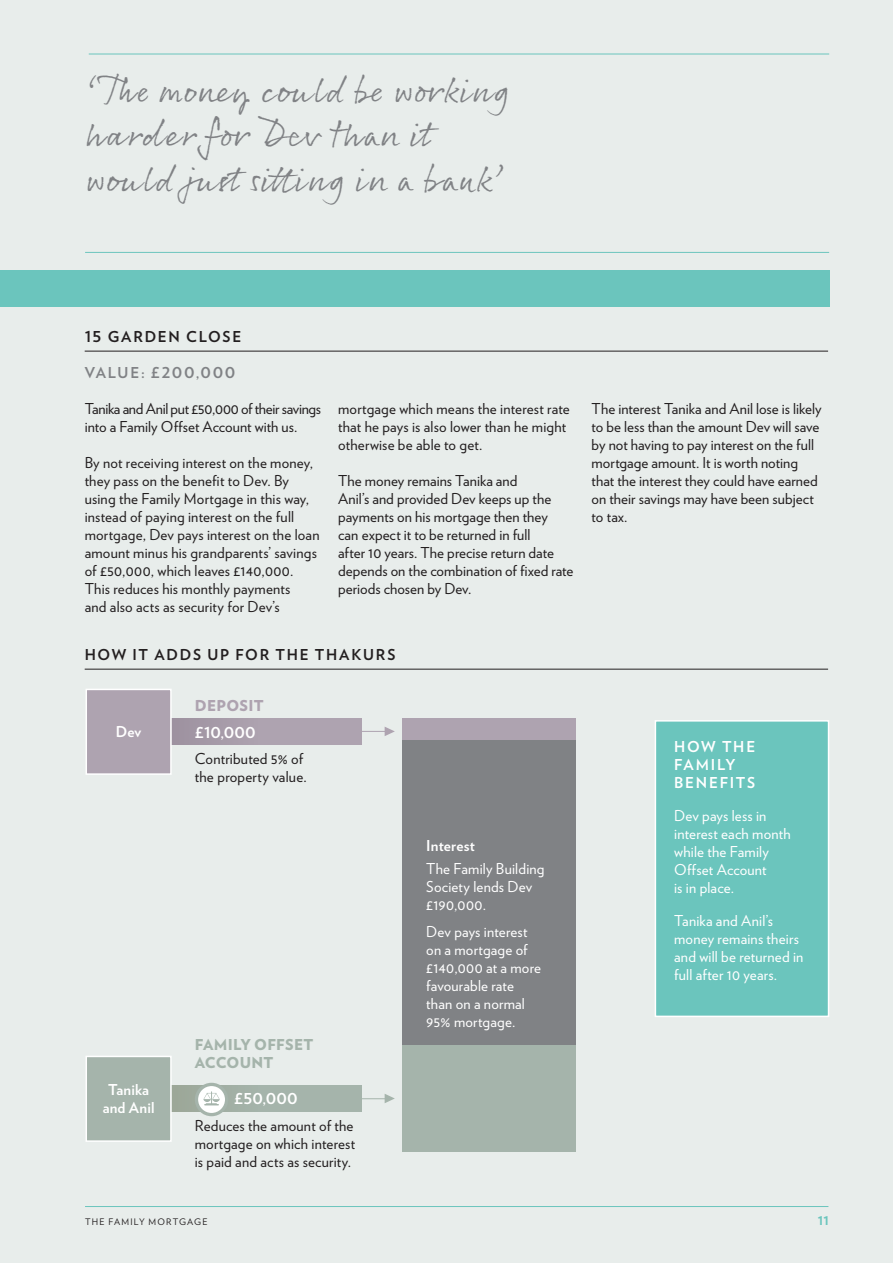
<style>
.page{position:relative;width:893px;height:1263px;background:#e8edeb}
.page>*{position:absolute;margin:0;border:0;box-sizing:border-box;transform-origin:0 0}
.t1{font:35.4px/44.2px "Rollerscript Rough";letter-spacing:.045em;color:#808285}
.text{font:15px/18px "Verlag";letter-spacing:.005em;color:#231f20}
.t2{font:15px/18px "Verlag";letter-spacing:.01em;color:#fff}
.text-2{font:15px/18px "Verlag";letter-spacing:-.015em;color:#231f20}
.t3{font:700 15px/18px "Verlag";letter-spacing:.015em;color:#fff;text-align:center}
.heading_with_rule{font:700 15px "Verlag";letter-spacing:.115em;color:#231f20}
.t4{font:700 15px/18px "Verlag";letter-spacing:.115em;color:#fff}
.t5{font:900 15px/18px "Verlag";letter-spacing:.015em;color:#a5b4ab}
.t6{font:700 15px "Verlag";letter-spacing:.11em;color:#808285}
.t7{font:900 15px "Verlag";letter-spacing:.015em;color:#aea3b0}
.t8{font:700 15px "Verlag";color:#6bc5bd}
.t9{font:9px "Verlag";letter-spacing:.135em;color:#231f20}
</style>
<div class="page">
<hr style="left:85px;top:252px;width:744px;height:1px;background:#6bc5bd">
<div style="left:0;top:270px;width:829px;height:36px;background:#6bc5bd"></div>
<hr style="left:85px;top:351px;width:743px;height:1px;background:#231f20">
<hr style="left:85px;top:669px;width:743px;height:1px;background:#231f20">
<svg style="left:385px;top:1094px;width:10px;height:9px"></svg>
<hr style="left:232px;top:1098px;width:154px;height:1px;background:#a5b4ab">
<div style="left:151px;top:1085px;width:211px;height:27px;background:#a5b4ab"></div>
<hr style="left:215px;top:731px;width:171px;height:1px;background:#aea3b0">
<svg style="left:385px;top:727px;width:10px;height:9px"></svg>
<div style="left:151px;top:718px;width:211px;height:27px;background:#aea3b0"></div>
<div style="left:402px;top:740px;width:173px;height:412px;background:#808285"></div>
<div style="left:402px;top:718px;width:173px;height:22px;background:#aea3b0"></div>
<div style="left:172px;top:718px;width:86px;height:27px;background:#a59aa7"></div>
<div style="left:172px;top:1085px;width:86px;height:27px;background:#a2afa4"></div>
<div style="left:655px;top:721px;width:173px;height:295px;background:#6bc5bd"></div>
<div style="left:655px;top:720px;width:174px;height:297px;border:2px solid #fff"></div>
<div style="left:86px;top:1056px;width:85px;height:85px;background:#a5b4ab"></div>
<div style="left:86px;top:1056px;width:86px;height:86px;border:2px solid #fff"></div>
<div style="left:86px;top:689px;width:85px;height:85px;background:#aea3b0"></div>
<div style="left:86px;top:689px;width:86px;height:86px;border:2px solid #fff"></div>
<div style="left:402px;top:1046px;width:173px;height:106px;background:#a5b4ab"></div>
<svg style="left:196px;top:1084px;width:31px;height:30px"></svg>
<div style="left:195px;top:1083px;width:33px;height:33px;border:3px solid #a5b4ab;border-radius:50%"></div>
<svg style="left:203px;top:1091px;width:17px;height:14px"></svg>
<hr style="left:89px;top:54px;width:740px;height:1px;background:#6bc5bd">
<hr style="left:85px;top:1206px;width:743px;height:1px;background:#6bc5bd">
<p class="t1" style="left:86px;top:67px;width:426px">‘The money could be working harder for Dev than it would just sitting in a bank’</p>
<p class="heading_with_rule" style="left:85px;top:324px;width:158px">15 GARDEN CLOSE</p>
<p class="t6" style="left:85px;top:360px;width:152px">VALUE: £200,000</p>
<p class="text-2" style="left:85px;top:399px;width:238px">Tanika and Anil put £50,000 of their savings into a Family Offset Account with us.</p>
<p class="text" style="left:85px;top:453px;width:236px">By not receiving interest on the money, they pass on the benefit to Dev. By using the Family Mortgage in this way, instead of paying interest on the full mortgage, Dev pays interest on the loan amount minus his grandparents’ savings of £50,000, which leaves £140,000.<br>This reduces his monthly payments<br>and also acts as security for Dev’s</p>
<p class="text" style="left:338px;top:399px;width:233px">mortgage which means the interest rate that he pays is also lower than he might otherwise be able to get.</p>
<p class="text" style="left:338px;top:471px;width:237px">The money remains Tanika and<br>Anil’s and provided Dev keeps up the payments on his mortgage then they<br>can expect it to be returned in full<br>after 10 years. The precise return date depends on the combination of fixed rate periods chosen by Dev.</p>
<p class="heading_with_rule" style="left:85px;top:642px;width:312px">HOW IT ADDS UP FOR THE THAKURS</p>
<p class="t3" style="left:116px;top:722px;width:27px">Dev</p>
<p class="t7" style="left:195px;top:693px;width:70px">DEPOSIT</p>
<p class="t3" style="left:195px;top:722px;width:62px">£10,000</p>
<p class="text" style="left:195px;top:749px;width:113px">Contributed 5% of the property value.</p>
<p class="t3" style="left:103px;top:1080px;width:53px">Tanika and Anil</p>
<p class="t5" style="left:195px;top:1035px;width:120px">FAMILY OFFSET<br>ACCOUNT</p>
<p class="t3" style="left:234px;top:1089px;width:65px">£50,000</p>
<p class="text" style="left:195px;top:1116px;width:162px;text-align:justify">Reduces the amount of the mortgage on which interest is paid and acts as security.</p>
<p class="t3" style="left:426px;top:836px;width:50px">Interest</p>
<p class="t2" style="left:426px;top:858px;width:120px">The Family Building<br>Society lends Dev £190,000.</p>
<p class="t2" style="left:426px;top:921px;width:116px">Dev pays interest on a mortgage of £140,000 at a more favourable rate than on a normal<br>95% mortgage.</p>
<p class="text" style="left:592px;top:399px;width:232px">The interest Tanika and Anil lose is likely to be less than the amount Dev will save by not having to pay interest on the full mortgage amount. It is worth noting that the interest they could have earned on their savings may have been subject to tax.</p>
<p class="t4" style="left:674px;top:736px;width:83px">HOW THE<br>FAMILY<br>BENEFITS</p>
<p class="t2" style="left:674px;top:805px;width:118px">Dev pays less in interest each month while the Family<br>Offset Account<br>is in place.</p>
<p class="t2" style="left:674px;top:910px;width:131px">Tanika and Anil’s money remains theirs and will be returned in full after 10 years.</p>
<p class="t9" style="left:85px;top:1215px;width:124px">THE FAMILY MORTGAGE</p>
<p class="t8" style="left:818px;top:1207px;width:13px">11</p>
</div>
